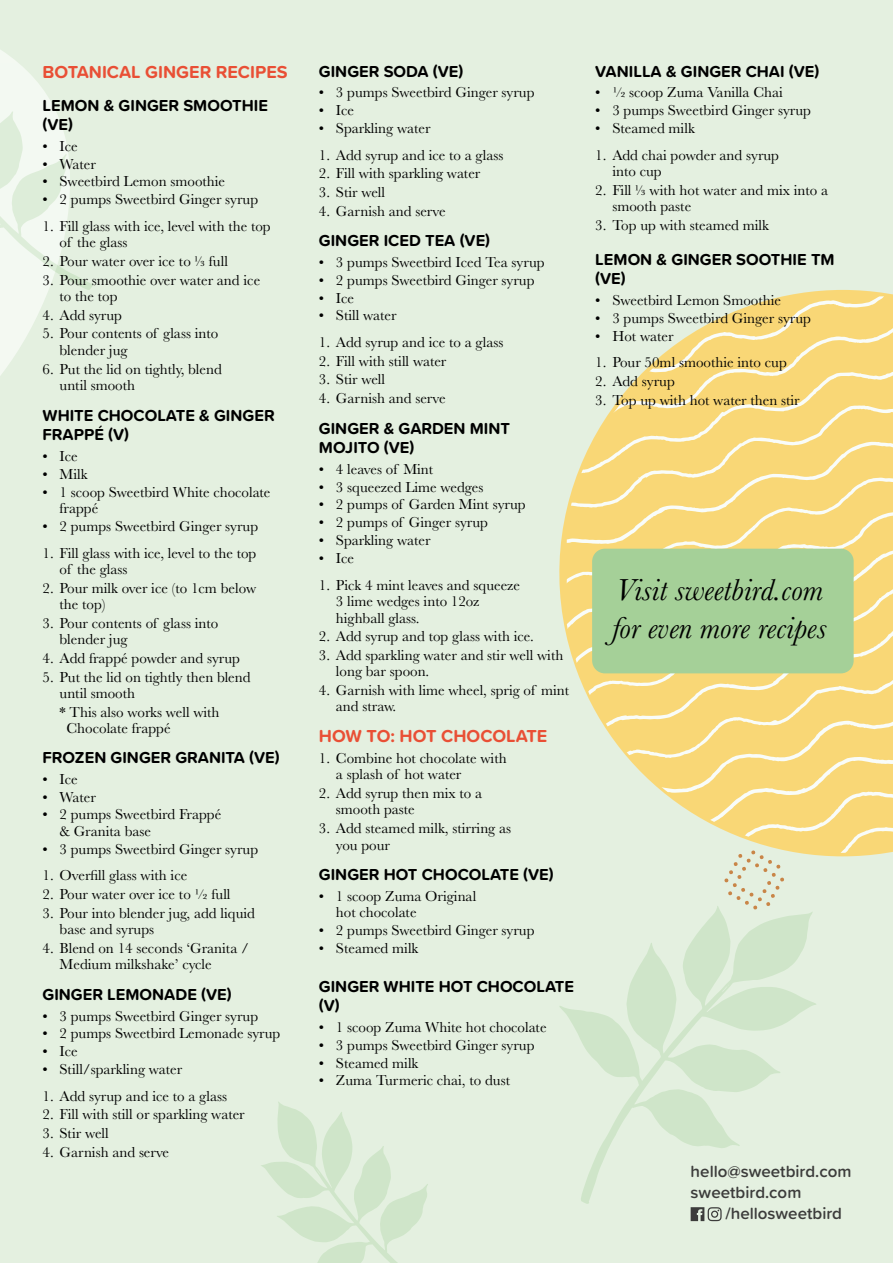
<style>
.page{position:relative;width:893px;height:1263px;background:#e4f0e0}
.page>*{position:absolute;margin:0;border:0;box-sizing:border-box;transform-origin:0 0}
.t1{font:italic 31.5px/37.8px "Baskerville";color:#000}
.t2{font:700 18px "Proxima Soft";color:#e94f35}
.t3{font:600 16.95px/21px "Proxima Soft";color:#3c3c3b}
.t4{font:700 16.5px/19.5px "Proxima Soft";color:#000}
.t5{font:15px/16.5px "Baskerville";color:#000}
</style>
<div class="page">
<svg style="left:0;top:50px;width:48px;height:325px;fill:#f4f9f2"></svg>
<svg style="left:559px;top:906px;width:257px;height:298px"></svg>
<svg style="left:724px;top:858px;width:60px;height:52px"></svg>
<svg style="left:0;top:64px;width:93px;height:226px"></svg>
<svg style="left:559px;top:290px;width:334px;height:348px"></svg>
<svg style="left:567px;top:296px;width:326px;height:97px;fill:#f9d776"></svg>
<svg style="left:738px;top:850px;width:155px;height:8px"></svg>
<svg style="left:567px;top:393px;width:326px;height:35px;background:#f6dd8f"></svg>
<svg style="left:567px;top:428px;width:326px;height:422px;background:#f5dd90"></svg>
<svg style="left:261px;top:1102px;width:167px;height:161px"></svg>
<div style="left:592px;top:549px;width:262px;height:124px;background:#a5d098;border-radius:13px"></div>
<svg style="left:691px;top:1207px;width:31px;height:14px"></svg>
<p class="t2" style="left:43px;top:58px;width:247px">BOTANICAL GINGER RECIPES</p>
<p class="t4" style="left:43px;top:95px;width:227px">LEMON &amp; GINGER SMOOTHIE (VE)</p>
<p class="t5" style="left:43px;top:138px;width:37px">• Ice</p>
<p class="t5" style="left:43px;top:156px;width:55px">• Water</p>
<p class="t5" style="left:43px;top:173px;width:184px">• Sweetbird Lemon smoothie</p>
<p class="t5" style="left:43px;top:191px;width:217px">• 2 pumps Sweetbird Ginger syrup</p>
<p class="t5" style="left:60px;top:218px;width:213px;text-indent:-17px">1. Fill glass with ice, level with the top of the glass</p>
<p class="t5" style="left:43px;top:253px;width:187px">2. Pour water over ice to ⅓ full</p>
<p class="t5" style="left:60px;top:272px;width:202px;text-indent:-17px">3. Pour smoothie over water and ice to the top</p>
<p class="t5" style="left:43px;top:307px;width:81px">4. Add syrup</p>
<p class="t5" style="left:60px;top:326px;width:160px;text-indent:-17px">5. Pour contents of glass into blender jug</p>
<p class="t5" style="left:60px;top:361px;width:164px;text-indent:-17px">6. Put the lid on tightly, blend until smooth</p>
<p class="t4" style="left:43px;top:405px;width:234px">WHITE CHOCOLATE &amp; GINGER<br>FRAPPÉ (V)</p>
<p class="t5" style="left:43px;top:448px;width:37px">• Ice</p>
<p class="t5" style="left:43px;top:466px;width:47px">• Milk</p>
<p class="t5" style="left:60px;top:484px;width:212px;text-indent:-17px">• 1 scoop Sweetbird White chocolate frappé</p>
<p class="t5" style="left:43px;top:518px;width:217px">• 2 pumps Sweetbird Ginger syrup</p>
<p class="t5" style="left:60px;top:545px;width:198px;text-indent:-17px">1. Fill glass with ice, level to the top of the glass</p>
<p class="t5" style="left:60px;top:580px;width:198px;text-indent:-17px">2. Pour milk over ice (to 1cm below the top)</p>
<p class="t5" style="left:60px;top:615px;width:160px;text-indent:-17px">3. Pour contents of glass into blender jug</p>
<p class="t5" style="left:43px;top:650px;width:199px">4. Add frappé powder and syrup</p>
<p class="t5" style="left:60px;top:669px;width:193px;text-indent:-17px">5. Put the lid on tightly then blend until smooth</p>
<p class="t5" style="left:67px;top:704px;width:155px;text-indent:-7px">* This also works well with<br>Chocolate frappé</p>
<p class="t4" style="left:43px;top:747px;width:239px">FROZEN GINGER GRANITA (VE)</p>
<p class="t5" style="left:43px;top:771px;width:37px">• Ice</p>
<p class="t5" style="left:43px;top:789px;width:55px">• Water</p>
<p class="t5" style="left:60px;top:806px;width:163px;text-indent:-17px">• 2 pumps Sweetbird Frappé &amp; Granita base</p>
<p class="t5" style="left:43px;top:841px;width:217px">• 3 pumps Sweetbird Ginger syrup</p>
<p class="t5" style="left:43px;top:867px;width:146px">1. Overfill glass with ice</p>
<p class="t5" style="left:43px;top:886px;width:190px">2. Pour water over ice to ½ full</p>
<p class="t5" style="left:60px;top:905px;width:197px;text-indent:-17px">3. Pour into blender jug, add liquid base and syrups</p>
<p class="t5" style="left:60px;top:940px;width:191px;text-indent:-17px">4. Blend on 14 seconds ‘Granita /<br>Medium milkshake’ cycle</p>
<p class="t4" style="left:43px;top:984px;width:191px">GINGER LEMONADE (VE)</p>
<p class="t5" style="left:43px;top:1008px;width:217px">• 3 pumps Sweetbird Ginger syrup</p>
<p class="t5" style="left:43px;top:1025px;width:239px">• 2 pumps Sweetbird Lemonade syrup</p>
<p class="t5" style="left:43px;top:1043px;width:37px">• Ice</p>
<p class="t5" style="left:43px;top:1061px;width:141px">• Still/sparkling water</p>
<p class="t5" style="left:43px;top:1088px;width:186px">1. Add syrup and ice to a glass</p>
<p class="t5" style="left:43px;top:1106px;width:204px">2. Fill with still or sparkling water</p>
<p class="t5" style="left:43px;top:1125px;width:68px">3. Stir well</p>
<p class="t5" style="left:43px;top:1144px;width:128px">4. Garnish and serve</p>
<p class="t4" style="left:319px;top:61px;width:146px">GINGER SODA (VE)</p>
<p class="t5" style="left:319px;top:85px;width:217px">• 3 pumps Sweetbird Ginger syrup</p>
<p class="t5" style="left:319px;top:102px;width:37px">• Ice</p>
<p class="t5" style="left:319px;top:120px;width:113px">• Sparkling water</p>
<p class="t5" style="left:319px;top:147px;width:186px">1. Add syrup and ice to a glass</p>
<p class="t5" style="left:319px;top:165px;width:163px">2. Fill with sparkling water</p>
<p class="t5" style="left:319px;top:184px;width:68px">3. Stir well</p>
<p class="t5" style="left:319px;top:203px;width:128px">4. Garnish and serve</p>
<p class="t4" style="left:319px;top:230px;width:173px">GINGER ICED TEA (VE)</p>
<p class="t5" style="left:319px;top:254px;width:227px">• 3 pumps Sweetbird Iced Tea syrup</p>
<p class="t5" style="left:319px;top:272px;width:217px">• 2 pumps Sweetbird Ginger syrup</p>
<p class="t5" style="left:319px;top:290px;width:37px">• Ice</p>
<p class="t5" style="left:319px;top:307px;width:79px">• Still water</p>
<p class="t5" style="left:319px;top:334px;width:186px">1. Add syrup and ice to a glass</p>
<p class="t5" style="left:319px;top:353px;width:129px">2. Fill with still water</p>
<p class="t5" style="left:319px;top:371px;width:68px">3. Stir well</p>
<p class="t5" style="left:319px;top:390px;width:128px">4. Garnish and serve</p>
<p class="t4" style="left:319px;top:418px;width:193px">GINGER &amp; GARDEN MINT<br>MOJITO (VE)</p>
<p class="t5" style="left:319px;top:461px;width:116px">• 4 leaves of Mint</p>
<p class="t5" style="left:319px;top:479px;width:166px">• 3 squeezed Lime wedges</p>
<p class="t5" style="left:319px;top:496px;width:208px">• 2 pumps of Garden Mint syrup</p>
<p class="t5" style="left:319px;top:514px;width:171px">• 2 pumps of Ginger syrup</p>
<p class="t5" style="left:319px;top:532px;width:113px">• Sparkling water</p>
<p class="t5" style="left:319px;top:550px;width:37px">• Ice</p>
<p class="t5" style="left:336px;top:577px;width:186px;text-indent:-17px">1. Pick 4 mint leaves and squeeze<br>3 lime wedges into 12oz highball glass.</p>
<p class="t5" style="left:319px;top:628px;width:216px">2. Add syrup and top glass with ice.</p>
<p class="t5" style="left:336px;top:647px;width:229px;text-indent:-17px">3. Add sparkling water and stir well with long bar spoon.</p>
<p class="t5" style="left:336px;top:682px;width:235px;text-indent:-17px">4. Garnish with lime wheel, sprig of mint and straw.</p>
<p class="t2" style="left:319px;top:722px;width:230px">HOW TO: HOT CHOCOLATE</p>
<p class="t5" style="left:336px;top:750px;width:172px;text-indent:-17px">1. Combine hot chocolate with a splash of hot water</p>
<p class="t5" style="left:336px;top:785px;width:148px;text-indent:-17px">2. Add syrup then mix to a smooth paste</p>
<p class="t5" style="left:336px;top:820px;width:177px;text-indent:-17px">3. Add steamed milk, stirring as you pour</p>
<p class="t4" style="left:319px;top:864px;width:236px">GINGER HOT CHOCOLATE (VE)</p>
<p class="t5" style="left:336px;top:888px;width:142px;text-indent:-17px">• 1 scoop Zuma Original hot chocolate</p>
<p class="t5" style="left:319px;top:922px;width:217px">• 2 pumps Sweetbird Ginger syrup</p>
<p class="t5" style="left:319px;top:940px;width:101px">• Steamed milk</p>
<p class="t4" style="left:319px;top:976px;width:257px">GINGER WHITE HOT CHOCOLATE (V)</p>
<p class="t5" style="left:319px;top:1019px;width:229px">• 1 scoop Zuma White hot chocolate</p>
<p class="t5" style="left:319px;top:1037px;width:217px">• 3 pumps Sweetbird Ginger syrup</p>
<p class="t5" style="left:319px;top:1055px;width:101px">• Steamed milk</p>
<p class="t5" style="left:319px;top:1072px;width:193px">• Zuma Turmeric chai, to dust</p>
<p class="t4" style="left:595px;top:61px;width:226px">VANILLA &amp; GINGER CHAI (VE)</p>
<p class="t5" style="left:595px;top:85px;width:189px">• ½ scoop Zuma Vanilla Chai</p>
<p class="t5" style="left:595px;top:102px;width:217px">• 3 pumps Sweetbird Ginger syrup</p>
<p class="t5" style="left:595px;top:120px;width:101px">• Steamed milk</p>
<p class="t5" style="left:612px;top:147px;width:168px;text-indent:-17px">1. Add chai powder and syrup into cup</p>
<p class="t5" style="left:612px;top:182px;width:217px;text-indent:-17px">2. Fill ⅓ with hot water and mix into a smooth paste</p>
<p class="t5" style="left:595px;top:217px;width:175px">3. Top up with steamed milk</p>
<p class="t4" style="left:595px;top:249px;width:241px">LEMON &amp; GINGER SOOTHIE TM (VE)</p>
<p class="t5" style="left:595px;top:292px;width:187px">• Sweetbird Lemon Smoothie</p>
<p class="t5" style="left:595px;top:310px;width:217px">• 3 pumps Sweetbird Ginger syrup</p>
<p class="t5" style="left:595px;top:328px;width:80px">• Hot water</p>
<p class="t5" style="left:595px;top:355px;width:193px">1. Pour 50ml smoothie into cup</p>
<p class="t5" style="left:595px;top:373px;width:81px">2. Add syrup</p>
<p class="t5" style="left:595px;top:392px;width:206px">3. Top up with hot water then stir</p>
<h1 class="t1" style="left:612px;top:571px;width:216px">Visit sweetbird.com for even more recipes</h1>
<p class="t3" style="left:691px;top:1160px;width:162px">hello@sweetbird.com sweetbird.com</p>
<p class="t3" style="left:725px;top:1202px;width:118px">/hellosweetbird</p>
</div>
